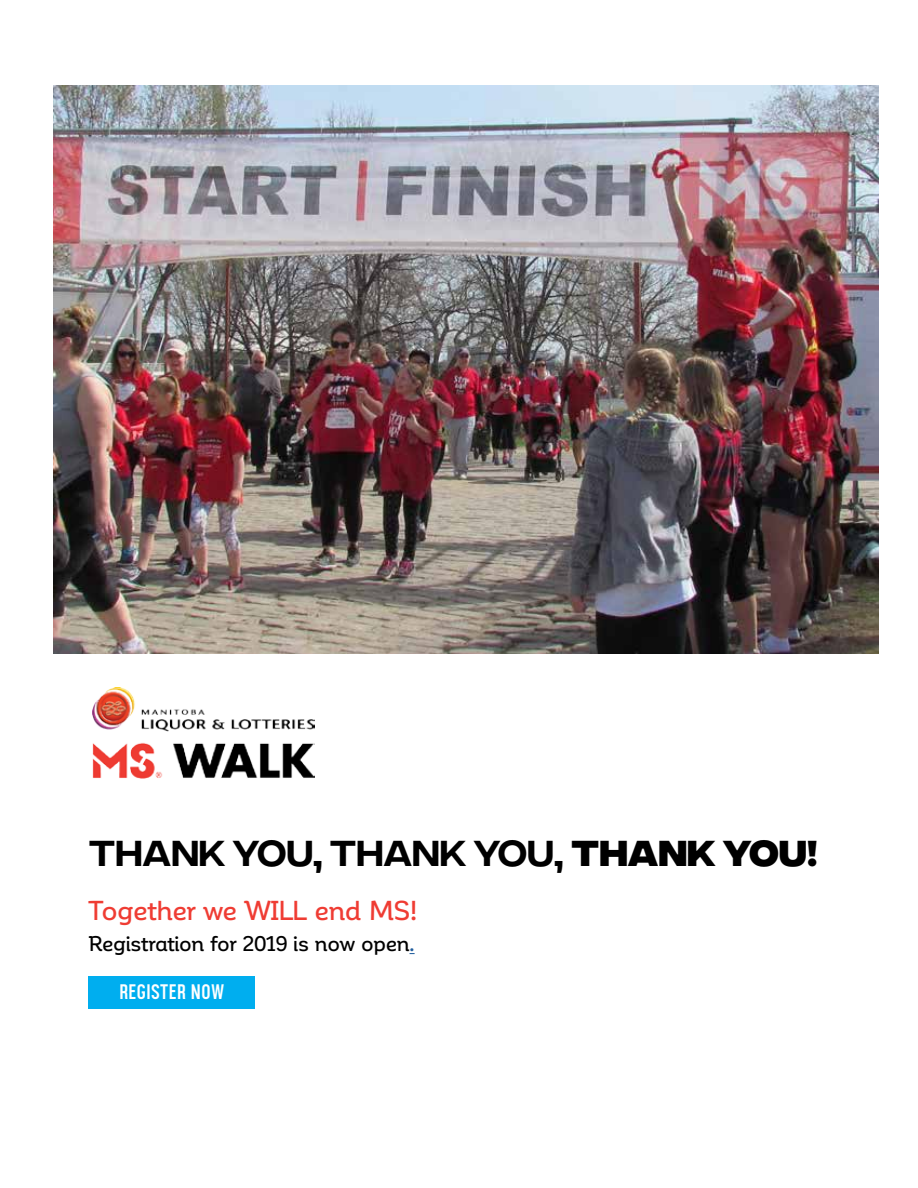
<style>
.page{position:relative;width:918px;height:1188px;background:#fff}
.page>*{position:absolute;margin:0;border:0;box-sizing:border-box;transform-origin:0 0}
.t1{font:36px "Integral CF";color:#000}
.t2{font:500 27px "Corporative Alt";letter-spacing:-.025em;color:#ef3c33}
.t3{font:500 21px "Corporative Alt";letter-spacing:-.015em;color:#000}
.t4{font:700 21px "Aquilone";letter-spacing:.02em;color:#fff}
.s1{font-weight:700}
.s2{color:#215e9e}
</style>
<div class="page">
<img style="left:53px;top:85px;width:826px;height:568px">
<img style="left:93px;top:687px;width:222px;height:92px">
<div style="left:88px;top:976px;width:166px;height:32px;background:#00aeef"></div>
<h1 class="t1" style="left:88px;top:834px;width:730px">THANK YOU, THANK YOU, <span class="s1">THANK YOU!</span></h1>
<p class="t2" style="left:88px;top:896px;width:330px">Together we WILL end MS!</p>
<p class="t3" style="left:88px;top:933px;width:328px">Registration for 2019 is now open<span class="s2">.</span></p>
<p class="t4" style="left:119px;top:979px;width:106px">REGISTER NOW</p>
</div>
